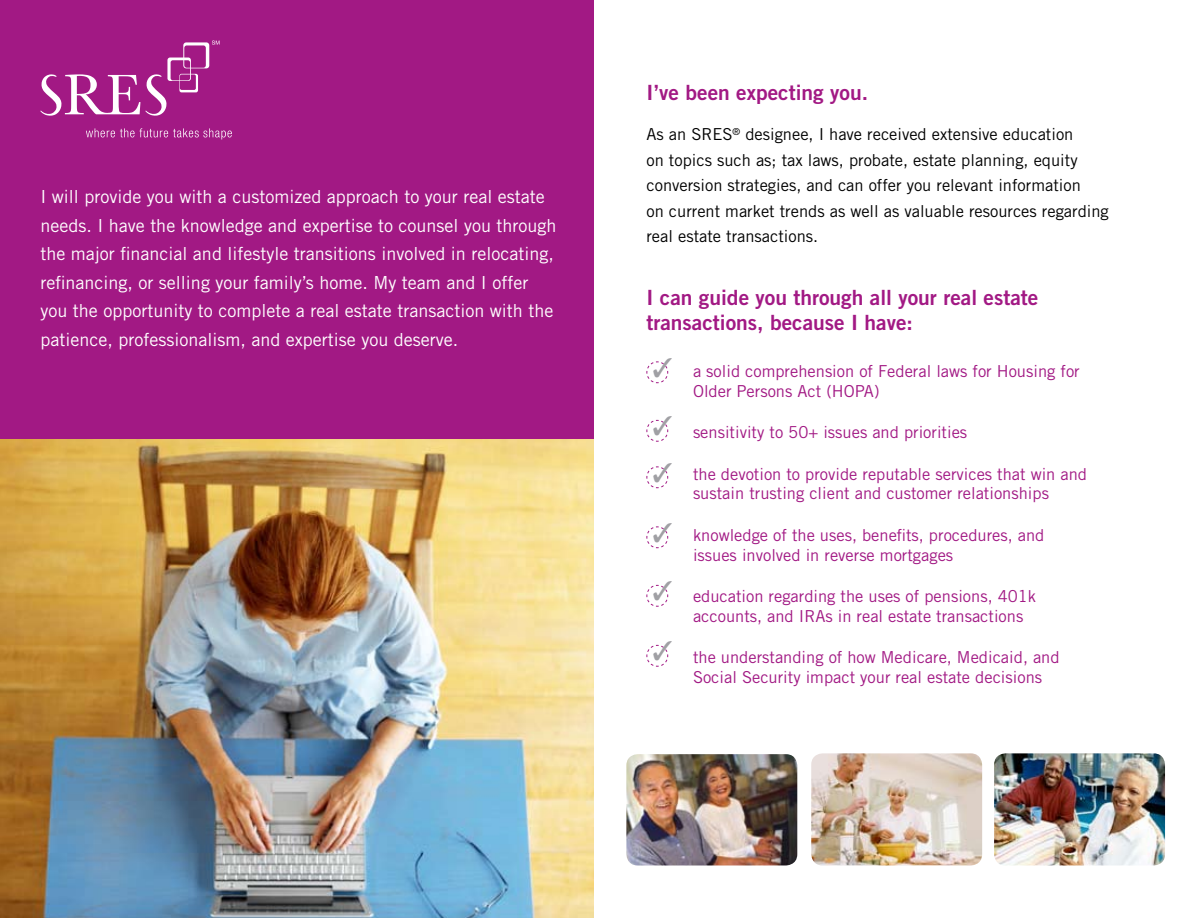
<style>
.page{position:relative;width:1188px;height:918px;background:#fff}
.page>*{position:absolute;margin:0;border:0;box-sizing:border-box;transform-origin:0 0}
.t1{font:21px/25.2px "Trade Gothic Bold Two";color:#a21984}
.t2{font:18px/28.5px "Trade Gothic";color:#fff}
.t3{font:16.5px/19.8px "Trade Gothic";color:#a21984}
.t4{font:16.5px/25.5px "Trade Gothic";color:#000}
</style>
<div class="page">
<div style="left:0;top:0;width:594px;height:441px;background:#a21984"></div>
<img style="left:0;top:440px;width:594px;height:478px">
<img style="left:811px;top:753px;width:171px;height:113px;border-radius:11px">
<img style="left:626px;top:754px;width:171px;height:112px;border-radius:11px">
<img style="left:994px;top:753px;width:171px;height:113px;border-radius:11px">
<svg style="left:40px;top:74px;width:100px;height:42px"></svg>
<svg style="left:86px;top:128px;width:146px;height:12px"></svg>
<svg style="left:146px;top:40px;width:74px;height:76px"></svg>
<svg style="left:646px;top:361px;width:23px;height:81px"></svg>
<svg style="left:646px;top:466px;width:23px;height:22px"></svg>
<svg style="left:646px;top:584px;width:23px;height:23px"></svg>
<svg style="left:646px;top:644px;width:23px;height:23px"></svg>
<svg style="left:646px;top:526px;width:23px;height:22px"></svg>
<p class="t2" style="left:40px;top:183px;width:518px">I will provide you with a customized approach to your real estate needs. I have the knowledge and expertise to counsel you through the major financial and lifestyle transitions involved in relocating, refinancing, or selling your family’s home. My team and I offer you the opportunity to complete a real estate transaction with the patience, professionalism, and expertise you deserve.</p>
<p class="t1" style="left:646px;top:79px;width:223px">I’ve been expecting you.</p>
<p class="t4" style="left:646px;top:122px;width:464px">As an SRES<sup>®</sup> designee, I have received extensive education<br>on topics such as; tax laws, probate, estate planning, equity conversion strategies, and can offer you relevant information<br>on current market trends as well as valuable resources regarding real estate transactions.</p>
<p class="t1" style="left:646px;top:285px;width:393px">I can guide you through all your real estate transactions, because I have:</p>
<p class="t3" style="left:693px;top:361px;width:388px">a solid comprehension of Federal laws for Housing for<br>Older Persons Act (HOPA)</p>
<p class="t3" style="left:693px;top:422px;width:276px">sensitivity to 50+ issues and priorities</p>
<p class="t3" style="left:693px;top:464px;width:396px">the devotion to provide reputable services that win and sustain trusting client and customer relationships</p>
<p class="t3" style="left:693px;top:525px;width:353px">knowledge of the uses, benefits, procedures, and issues involved in reverse mortgages</p>
<p class="t3" style="left:693px;top:586px;width:345px">education regarding the uses of pensions, 401k accounts, and IRAs in real estate transactions</p>
<p class="t3" style="left:693px;top:647px;width:368px">the understanding of how Medicare, Medicaid, and<br>Social Security impact your real estate decisions</p>
</div>
